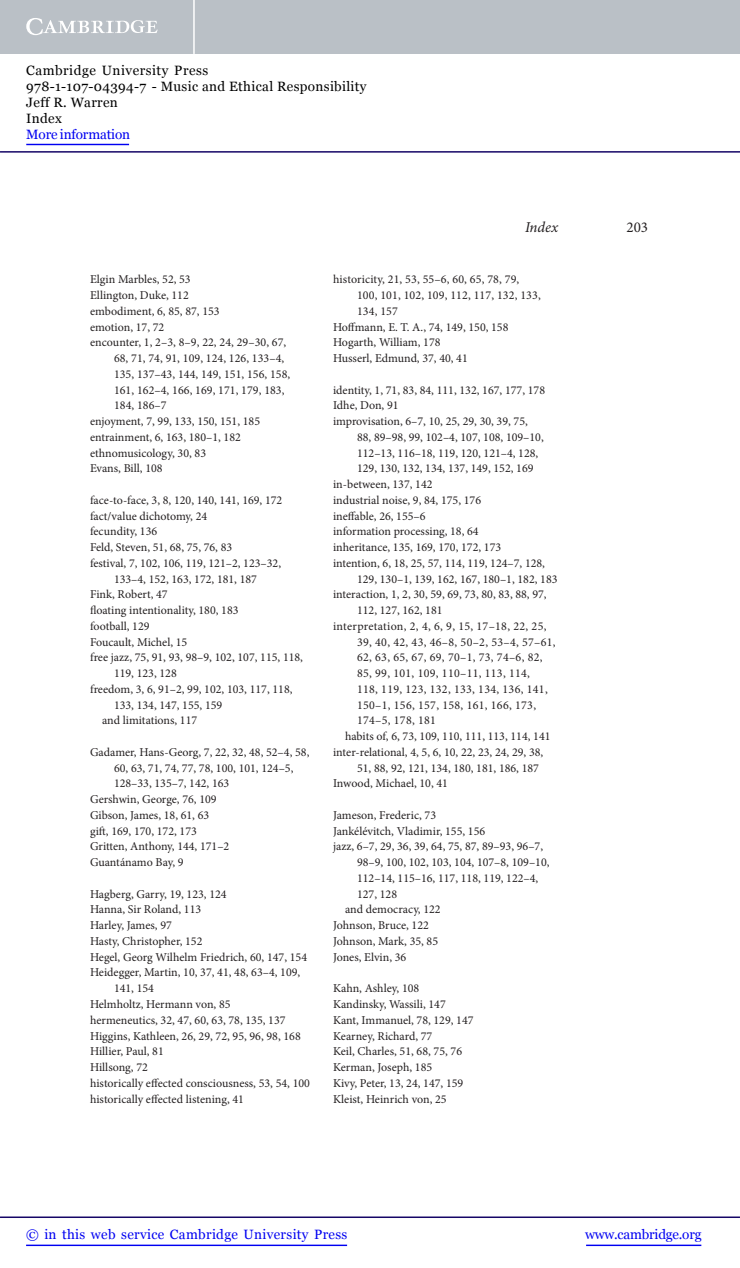
<style>
.page{position:relative;width:740px;height:1268px;background:#fff}
.page>*{position:absolute;margin:0;border:0;box-sizing:border-box;transform-origin:0 0}
.t1{font:italic 15px "Minion Pro";letter-spacing:-.005em;color:#231f20}
.t2{font:15px "Minion Pro";color:#231f20}
.t3{font:13.5px/16.2px "Georgia";letter-spacing:.025em;color:#000}
.t4{font:13.5px "Georgia";letter-spacing:.025em;color:#0000f1}
.t5{font:13.5px "Georgia";letter-spacing:-.015em;color:#0000f1}
.t6{font:13.5px "Georgia";letter-spacing:-.01em;color:#0000f1}
.t7{font:12px/15.8px "Minion Pro";color:#231f20}
.t8{font:12px "Minion Pro";letter-spacing:.025em;color:#231f20}
</style>
<div class="page">
<div style="left:0;top:0;width:740px;height:54px;background:#bac0c6"></div>
<svg style="left:26px;top:18px;width:132px;height:17px"></svg>
<hr style="left:193px;top:0;width:2px;height:54px;background:#fff">
<hr style="left:0;top:151px;width:740px;height:2px;background:#150666">
<hr style="left:586px;top:1244px;width:115px;height:2px;background:#0000f1">
<hr style="left:0;top:1216px;width:740px;height:2px;background:#150666">
<hr style="left:26px;top:1244px;width:321px;height:2px;background:#0000f1">
<hr style="left:26px;top:144px;width:103px;height:1px;background:#0000f1">
<p class="t3" style="left:26px;top:62px;width:342px">Cambridge University Press<br>978-1-107-04394-7 - Music and Ethical Responsibility<br>Jeff R. Warren<br>Index</p>
<p class="t6" style="left:26px;top:127px;width:105px">More information</p>
<p class="t1" style="left:525px;top:221px;width:34px">Index</p>
<p class="t2" style="left:626px;top:221px;width:23px">203</p>
<p class="t7" style="left:90px;top:273px;width:102px">Elgin Marbles, 52 , 53</p>
<p class="t7" style="left:90px;top:288px;width:100px">Ellington, Duke, 112</p>
<p class="t7" style="left:90px;top:304px;width:131px">embodiment, 6 , 85 , 87 , 153</p>
<p class="t7" style="left:90px;top:320px;width:76px">emotion, 17 , 72</p>
<p class="t7" style="left:90px;top:336px;width:198px">encounter, 1 , 2–3 , 8–9 , 22 , 24 , 29–30 , 67 ,</p>
<p class="t7" style="left:114px;top:351px;width:172px">68 , 71 , 74 , 91 , 109 , 124 , 126 , 133–4 ,</p>
<p class="t7" style="left:114px;top:367px;width:178px">135 , 137–43 , 144 , 149 , 151 , 156 , 158 ,</p>
<p class="t7" style="left:114px;top:383px;width:172px">161 , 162–4 , 166 , 169 , 171 , 179 , 183 ,</p>
<p class="t7" style="left:114px;top:399px;width:54px">184 , 186–7</p>
<p class="t7" style="left:90px;top:414px;width:172px">enjoyment, 7 , 99 , 133 , 150 , 151 , 185</p>
<p class="t7" style="left:90px;top:430px;width:152px">entrainment, 6 , 163 , 180–1 , 182</p>
<p class="t7" style="left:90px;top:446px;width:118px">ethnomusicology, 30 , 83</p>
<p class="t7" style="left:90px;top:462px;width:74px">Evans, Bill, 108</p>
<p class="t7" style="left:90px;top:493px;width:194px">face-to-face, 3 , 8 , 120 , 140 , 141 , 169 , 172</p>
<p class="t7" style="left:90px;top:509px;width:119px">fact/value dichotomy, 24</p>
<p class="t7" style="left:90px;top:525px;width:69px">fecundity, 136</p>
<p class="t7" style="left:90px;top:540px;width:144px">Feld, Steven, 51 , 68 , 75 , 76 , 83</p>
<p class="t7" style="left:90px;top:556px;width:193px">festival, 7 , 102 , 106 , 119 , 121–2 , 123–32 ,</p>
<p class="t7" style="left:114px;top:572px;width:144px">133–4 , 152 , 163 , 172 , 181 , 187</p>
<p class="t7" style="left:90px;top:588px;width:79px">Fink, Robert, 47</p>
<p class="t7" style="left:90px;top:603px;width:150px">floating intentionality, 180 , 183</p>
<p class="t7" style="left:90px;top:619px;width:61px">football, 129</p>
<p class="t7" style="left:90px;top:635px;width:99px">Foucault, Michel, 15</p>
<p class="t7" style="left:90px;top:651px;width:214px">free jazz, 75 , 91 , 93 , 98–9 , 102 , 107 , 115 , 118,</p>
<p class="t7" style="left:114px;top:666px;width:64px">119 , 123 , 128</p>
<p class="t7" style="left:90px;top:682px;width:204px">freedom, 3 , 6 , 91–2 , 99 , 102 , 103 , 117 , 118 ,</p>
<p class="t7" style="left:114px;top:698px;width:110px">133 , 134 , 147 , 155 , 159</p>
<p class="t7" style="left:102px;top:714px;width:97px">and limitations, 117</p>
<p class="t7" style="left:90px;top:745px;width:221px">Gadamer, Hans-Georg, 7 , 22 , 32 , 48 , 52–4 , 58 ,</p>
<p class="t7" style="left:114px;top:761px;width:181px">60 , 63 , 71 , 74 , 77 , 78 , 100 , 101 , 124–5 ,</p>
<p class="t7" style="left:114px;top:777px;width:117px">128–33 , 135–7 , 142 , 163</p>
<p class="t7" style="left:90px;top:792px;width:128px">Gershwin, George, 76 , 109</p>
<p class="t7" style="left:90px;top:808px;width:121px">Gibson, James, 18 , 61 , 63</p>
<p class="t7" style="left:90px;top:824px;width:108px">gift, 169 , 170 , 172 , 173</p>
<p class="t7" style="left:90px;top:840px;width:141px">Gritten, Anthony, 144 , 171–2</p>
<p class="t7" style="left:90px;top:855px;width:95px">Guantánamo Bay, 9</p>
<p class="t7" style="left:90px;top:887px;width:138px">Hagberg, Garry, 19 , 123 , 124</p>
<p class="t7" style="left:90px;top:903px;width:113px">Hanna, Sir Roland, 113</p>
<p class="t7" style="left:90px;top:918px;width:83px">Harley, James, 97</p>
<p class="t7" style="left:90px;top:934px;width:114px">Hasty, Christopher, 152</p>
<p class="t7" style="left:90px;top:950px;width:219px">Hegel, Georg Wilhelm Friedrich, 60 , 147 , 154</p>
<p class="t7" style="left:90px;top:966px;width:212px">Heidegger, Martin, 10 , 37 , 41 , 48 , 63–4 , 109 ,</p>
<p class="t7" style="left:114px;top:981px;width:42px">141 , 154</p>
<p class="t7" style="left:90px;top:997px;width:142px">Helmholtz, Hermann von, 85</p>
<p class="t7" style="left:90px;top:1013px;width:197px">hermeneutics, 32 , 47 , 60 , 63 , 78 , 135 , 137</p>
<p class="t7" style="left:90px;top:1029px;width:212px">Higgins, Kathleen, 26 , 29 , 72 , 95 , 96 , 98 , 168</p>
<p class="t7" style="left:90px;top:1044px;width:75px">Hillier, Paul, 81</p>
<p class="t7" style="left:90px;top:1060px;width:59px">Hillsong, 72</p>
<p class="t7" style="left:90px;top:1076px;width:221px">historically effected consciousness, 53 , 54 , 100</p>
<p class="t7" style="left:90px;top:1092px;width:155px">historically effected listening, 41</p>
<p class="t7" style="left:333px;top:273px;width:188px">historicity, 21 , 53 , 55–6 , 60 , 65 , 78 , 79 ,</p>
<p class="t7" style="left:357px;top:288px;width:185px">100 , 101 , 102 , 109 , 112 , 117 , 132 , 133 ,</p>
<p class="t7" style="left:357px;top:304px;width:42px">134 , 157</p>
<p class="t7" style="left:333px;top:320px;width:177px">Hoffmann, E. T. A., 74 , 149 , 150 , 158</p>
<p class="t7" style="left:333px;top:336px;width:109px">Hogarth, William, 178</p>
<p class="t7" style="left:333px;top:351px;width:136px">Husserl, Edmund, 37 , 40 , 41</p>
<p class="t7" style="left:333px;top:383px;width:214px">identity, 1 , 71 , 83 , 84 , 111 , 132 , 167 , 177 , 178<br>Idhe, Don, 91<br>improvisation, 6–7 , 10 , 25 , 29 , 30 , 39 , 75 ,</p>
<p class="t7" style="left:357px;top:430px;width:188px">88 , 89–98 , 99 , 102–4 , 107 , 108 , 109–10 ,</p>
<p class="t7" style="left:357px;top:446px;width:183px">112–13 , 116–18 , 119 , 120 , 121–4 , 128 ,</p>
<p class="t7" style="left:357px;top:462px;width:178px">129 , 130 , 132 , 134 , 137 , 149 , 152 , 169</p>
<p class="t7" style="left:333px;top:477px;width:101px">in-between, 137 , 142</p>
<p class="t7" style="left:333px;top:493px;width:150px">industrial noise, 9 , 84 , 175 , 176</p>
<p class="t7" style="left:333px;top:509px;width:94px">ineffable, 26 , 155–6</p>
<p class="t7" style="left:333px;top:525px;width:147px">information processing, 18 , 64</p>
<p class="t7" style="left:333px;top:540px;width:170px">inheritance, 135 , 169 , 170 , 172 , 173</p>
<p class="t7" style="left:333px;top:556px;width:213px">intention, 6 , 18 , 25 , 57 , 114 , 119 , 124–7 , 128 ,</p>
<p class="t7" style="left:357px;top:572px;width:202px">129 , 130–1 , 139 , 162 , 167 , 180–1 , 182 , 183</p>
<p class="t7" style="left:333px;top:588px;width:215px">interaction, 1 , 2 , 30 , 59 , 69 , 73 , 80 , 83 , 88 , 97 ,</p>
<p class="t7" style="left:357px;top:603px;width:87px">112 , 127 , 162 , 181</p>
<p class="t8" style="left:333px;top:621px;width:215px">interpretation, 2 , 4 , 6 , 9 , 15 , 17–18 , 22 , 25 ,</p>
<p class="t8" style="left:357px;top:637px;width:200px">39 , 40 , 42 , 43 , 46–8 , 50–2 , 53–4 , 57–61 ,</p>
<p class="t8" style="left:357px;top:653px;width:187px">62 , 63 , 65 , 67 , 69 , 70–1 , 73 , 74–6 , 82 ,</p>
<p class="t8" style="left:357px;top:668px;width:174px">85 , 99 , 101 , 109 , 110–11 , 113 , 114 ,</p>
<p class="t8" style="left:357px;top:684px;width:192px">118 , 119 , 123 , 132 , 133 , 134 , 136 , 141 ,</p>
<p class="t8" style="left:357px;top:700px;width:180px">150–1 , 156 , 157 , 158 , 161 , 166 , 173 ,</p>
<p class="t8" style="left:357px;top:716px;width:80px">174–5 , 178 , 181</p>
<p class="t7" style="left:345px;top:729px;width:207px">habits of, 6 , 73 , 109 , 110 , 111 , 113 , 114 , 141</p>
<p class="t7" style="left:333px;top:745px;width:212px">inter-relational, 4 , 5 , 6 , 10 , 22 , 23 , 24 , 29 , 38 ,</p>
<p class="t7" style="left:357px;top:761px;width:183px">51 , 88 , 92 , 121 , 134 , 180 , 181 , 186 , 187</p>
<p class="t7" style="left:333px;top:777px;width:116px">Inwood, Michael, 10 , 41</p>
<p class="t7" style="left:333px;top:808px;width:105px">Jameson, Frederic, 73</p>
<p class="t7" style="left:333px;top:824px;width:154px">Jankélévitch, Vladimir, 155 , 156</p>
<p class="t7" style="left:333px;top:840px;width:212px">jazz, 6–7 , 29 , 36 , 39 , 64 , 75 , 87 , 89–93 , 96–7 ,</p>
<p class="t7" style="left:357px;top:855px;width:194px">98–9 , 100 , 102 , 103 , 104 , 107–8 , 109–10 ,</p>
<p class="t7" style="left:357px;top:871px;width:183px">112–14 , 115–16 , 117 , 118 , 119 , 122–4 ,</p>
<p class="t7" style="left:357px;top:887px;width:42px">127 , 128</p>
<p class="t7" style="left:345px;top:903px;width:97px">and democracy, 122</p>
<p class="t7" style="left:333px;top:918px;width:97px">Johnson, Bruce, 122</p>
<p class="t7" style="left:333px;top:934px;width:107px">Johnson, Mark, 35 , 85</p>
<p class="t7" style="left:333px;top:950px;width:75px">Jones, Elvin, 36</p>
<p class="t7" style="left:333px;top:981px;width:142px">Kahn, Ashley, 108<br>Kandinsky, Wassili, 147<br>Kant, Immanuel, 78 , 129 , 147<br>Kearney, Richard, 77<br>Keil, Charles, 51 , 68 , 75 , 76<br>Kerman, Joseph, 185<br>Kivy, Peter, 13 , 24 , 147 , 159<br>Kleist, Heinrich von, 25</p>
<p class="t4" style="left:26px;top:1226px;width:323px">© in this web service Cambridge University Press</p>
<p class="t5" style="left:585px;top:1226px;width:118px">www.cambridge.org</p>
</div>
